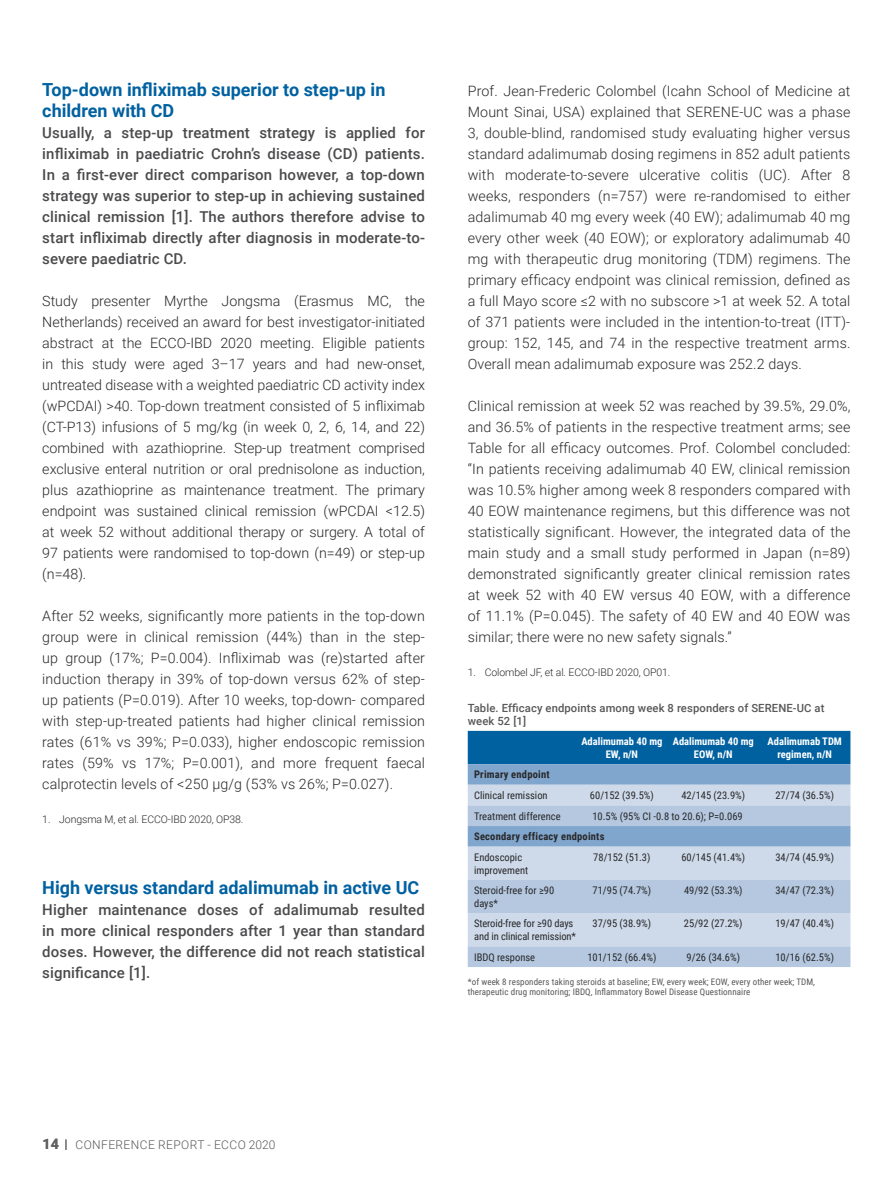
<style>
.page{position:relative;width:893px;height:1191px;background:#fff}
.page>*{position:absolute;margin:0;border:0;box-sizing:border-box;transform-origin:0 0}
.t1{font:700 18px/21px "Roboto";color:#0061a1}
.t2{font:500 15px/21px "Roboto";letter-spacing:.01em;color:#4b4b4d;text-align:justify}
.t3{font:300 14.25px/21px "Roboto";letter-spacing:.01em;color:#282829;text-align:justify}
.t4{font:300 12px "Roboto";letter-spacing:.035em;color:#58585a}
.t5{font:500 11.25px/13.5px "Roboto";letter-spacing:.01em;color:#58585a}
.t6{font:10.5px/12.6px "Roboto Condensed";color:#282829}
.t7{font:300 10.5px "Roboto";letter-spacing:-.01em;color:#282829}
.t8{font:700 10.5px/12.6px "Roboto Condensed";color:#fff;text-align:center}
.t9{font:700 10.5px "Roboto Condensed";letter-spacing:.02em;color:#282829}
.t10{font:9px/10.8px "Roboto Condensed";letter-spacing:.01em;color:#58585a}
.s1{font-weight:700;font-size:14.25px;color:#616264}
</style>
<div class="page">
<svg style="left:468px;top:731px;width:382px;height:53px;background:#307bb1"></svg>
<div style="left:468px;top:784px;width:382px;height:21px;background:#cedaea"></div>
<svg style="left:468px;top:805px;width:382px;height:162px;background:#b9cbe1"></svg>
<p class="t1" style="left:42px;top:78px;width:345px">Top-down infliximab superior to step-up in children with CD</p>
<p class="t2" style="left:42px;top:122px;width:384px">Usually, a step-up treatment strategy is applied for infliximab in paediatric Crohn’s disease (CD) patients.<br>In a first-ever direct comparison however, a top-down strategy was superior to step-up in achieving sustained clinical remission [1]. The authors therefore advise to start infliximab directly after diagnosis in moderate-to&shy;severe paediatric CD.</p>
<p class="t3" style="left:42px;top:290px;width:384px">Study presenter Myrthe Jongsma (Erasmus MC, the Netherlands) received an award for best investigator-initiated abstract at the ECCO-IBD 2020 meeting. Eligible patients in this study were aged 3–17 years and had new-onset, untreated disease with a weighted paediatric CD activity index (wPCDAI) &gt;40. Top-down treatment consisted of 5 infliximab (CT-P13) infusions of 5 mg/kg (in week 0, 2, 6, 14, and 22) combined with azathioprine. Step-up treatment comprised exclusive enteral nutrition or oral prednisolone as induction, plus azathioprine as maintenance treatment. The primary endpoint was sustained clinical remission (wPCDAI &lt;12.5) at week 52 without additional therapy or surgery. A total of 97 patients were randomised to top-down (n=49) or step-up (n=48).</p>
<p class="t3" style="left:42px;top:605px;width:384px">After 52 weeks, significantly more patients in the top-down group were in clinical remission (44%) than in the step&shy;up group (17%; P=0.004). Infliximab was (re)started after induction therapy in 39% of top-down versus 62% of step&shy;up patients (P=0.019). After 10 weeks, top-down- compared with step-up-treated patients had higher clinical remission rates (61% vs 39%; P=0.033), higher endoscopic remission rates (59% vs 17%; P=0.001), and more frequent faecal calprotectin levels of &lt;250 μg/g (53% vs 26%; P=0.027).</p>
<p class="t7" style="left:42px;top:812px;width:203px">1. Jongsma M, et al. ECCO-IBD 2020, OP38.</p>
<p class="t1" style="left:42px;top:876px;width:379px">High versus standard adalimumab in active UC</p>
<p class="t2" style="left:42px;top:899px;width:384px">Higher maintenance doses of adalimumab resulted in more clinical responders after 1 year than standard doses. However, the difference did not reach statistical significance [1].</p>
<p class="t3" style="left:468px;top:80px;width:384px">Prof. Jean-Frederic Colombel (Icahn School of Medicine at Mount Sinai, USA) explained that SERENE-UC was a phase 3, double-blind, randomised study evaluating higher versus standard adalimumab dosing regimens in 852 adult patients with moderate-to-severe ulcerative colitis (UC). After 8 weeks, responders (n=757) were re-randomised to either adalimumab 40 mg every week (40 EW); adalimumab 40 mg every other week (40 EOW); or exploratory adalimumab 40 mg with therapeutic drug monitoring (TDM) regimens. The primary efficacy endpoint was clinical remission, defined as a full Mayo score ≤2 with no subscore &gt;1 at week 52. A total of 371 patients were included in the intention-to-treat (ITT)- group: 152, 145, and 74 in the respective treatment arms.<br>Overall mean adalimumab exposure was 252.2 days.</p>
<p class="t3" style="left:468px;top:395px;width:384px">Clinical remission at week 52 was reached by 39.5%, 29.0%, and 36.5% of patients in the respective treatment arms; see Table for all efficacy outcomes. Prof. Colombel concluded: “In patients receiving adalimumab 40 EW, clinical remission was 10.5% higher among week 8 responders compared with 40 EOW maintenance regimens, but this difference was not statistically significant. However, the integrated data of the main study and a small study performed in Japan (n=89) demonstrated significantly greater clinical remission rates at week 52 with 40 EW versus 40 EOW, with a difference of 11.1% (P=0.045). The safety of 40 EW and 40 EOW was similar; there were no new safety signals.”</p>
<p class="t7" style="left:468px;top:665px;width:204px">1. Colombel JF, et al. ECCO-IBD 2020, OP01.</p>
<p class="t5" style="left:468px;top:700px;width:358px">Table. Efficacy endpoints among week 8 responders of SERENE-UC at week 52 [1]</p>
<p class="t8" style="left:581px;top:734px;width:83px">Adalimumab 40 mg<br>EW, n/N</p>
<p class="t8" style="left:673px;top:734px;width:83px">Adalimumab 40 mg<br>EOW, n/N</p>
<p class="t8" style="left:768px;top:734px;width:76px">Adalimumab TDM regimen, n/N</p>
<p class="t9" style="left:474px;top:767px;width:77px">Primary endpoint</p>
<p class="t6" style="left:474px;top:788px;width:75px">Clinical remission</p>
<p class="t6" style="left:590px;top:788px;width:65px">60/152 (39.5%)</p>
<p class="t6" style="left:681px;top:788px;width:65px">42/145 (23.9%)</p>
<p class="t6" style="left:775px;top:788px;width:60px">27/74 (36.5%)</p>
<p class="t6" style="left:474px;top:809px;width:88px">Treatment difference</p>
<p class="t6" style="left:592px;top:809px;width:152px">10.5% (95% CI -0.8 to 20.6); P=0.069</p>
<p class="t9" style="left:474px;top:829px;width:132px">Secondary efficacy endpoints</p>
<p class="t6" style="left:474px;top:850px;width:56px">Endoscopic improvement</p>
<p class="t6" style="left:593px;top:850px;width:59px">78/152 (51.3)</p>
<p class="t6" style="left:681px;top:850px;width:65px">60/145 (41.4%)</p>
<p class="t6" style="left:775px;top:850px;width:60px">34/74 (45.9%)</p>
<p class="t6" style="left:474px;top:883px;width:82px">Steroid-free for ≥90 days*</p>
<p class="t6" style="left:593px;top:883px;width:60px">71/95 (74.7%)</p>
<p class="t6" style="left:684px;top:883px;width:60px">49/92 (53.3%)</p>
<p class="t6" style="left:775px;top:883px;width:60px">34/47 (72.3%)</p>
<p class="t6" style="left:474px;top:917px;width:103px">Steroid-free for ≥90 days and in clinical remission*</p>
<p class="t6" style="left:593px;top:917px;width:60px">37/95 (38.9%)</p>
<p class="t6" style="left:684px;top:917px;width:60px">25/92 (27.2%)</p>
<p class="t6" style="left:775px;top:917px;width:60px">19/47 (40.4%)</p>
<p class="t6" style="left:474px;top:950px;width:63px">IBDQ response</p>
<p class="t6" style="left:587px;top:950px;width:71px">101/152 (66.4%)</p>
<p class="t6" style="left:687px;top:950px;width:55px">9/26 (34.6%)</p>
<p class="t6" style="left:775px;top:950px;width:60px">10/16 (62.5%)</p>
<p class="t10" style="left:468px;top:975px;width:349px">*of week 8 responders taking steroids at baseline; EW, every week; EOW, every other week; TDM, therapeutic drug monitoring; IBDQ, Inflammatory Bowel Disease Questionnaire</p>
<p class="t4" style="left:43px;top:1136px;width:235px"><span class="s1">14</span> CONFERENCE REPORT - ECCO 2020</p>
</div>
